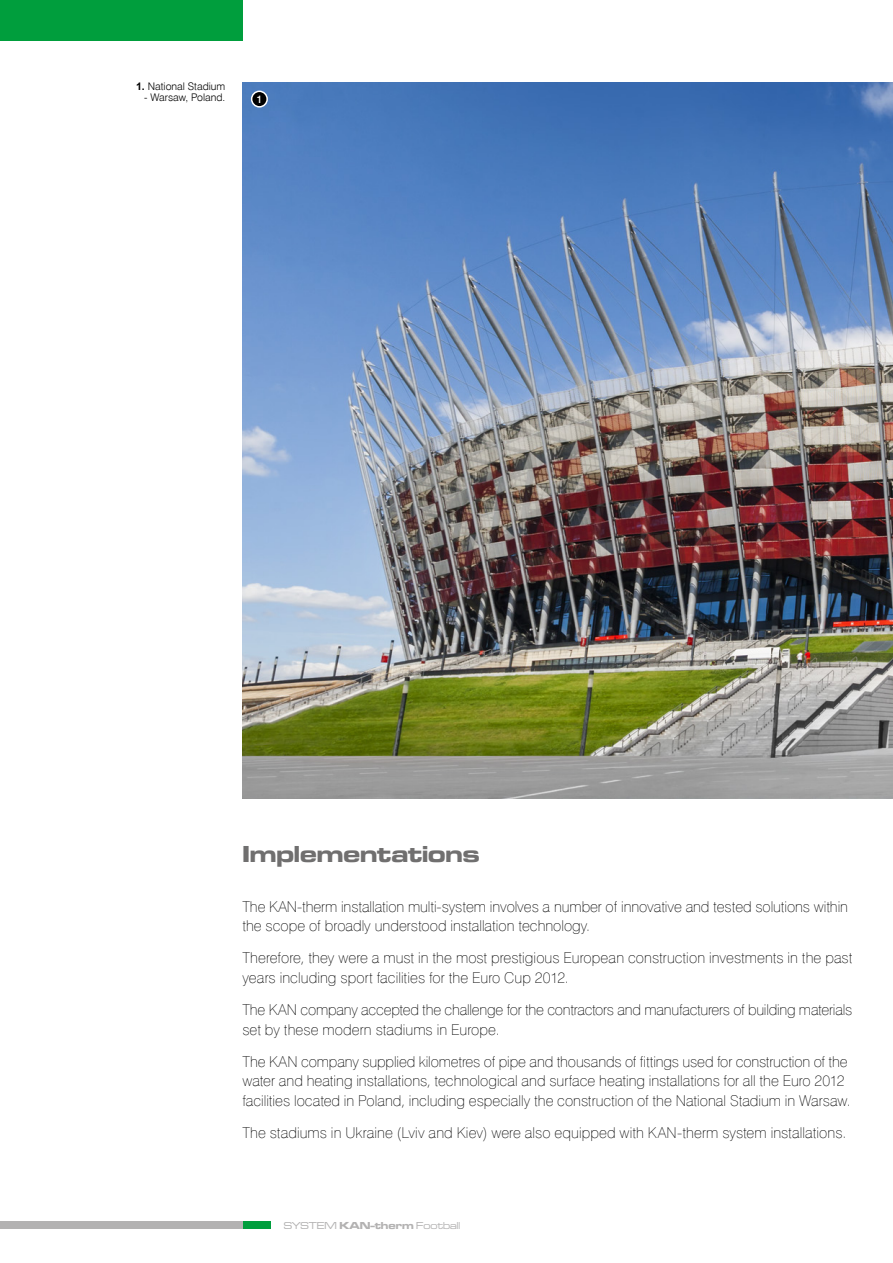
<style>
.page{position:relative;width:893px;height:1263px;background:#fff}
.page>*{position:absolute;margin:0;border:0;box-sizing:border-box;transform-origin:0 0}
.t1{font:24px "Microgramma D Bol Ext";color:#706f6f}
.t2{font:15px/19.5px "Swis 721 Th EU";color:#000}
.t3{font:10.5px "Swis 721 Lt EU";color:#000}
.t4{font:10.5px "Microgramma D Med Ext";color:#b3b2b2}
.t5{font:10.5px "Swis 721 Md EU";color:#fff}
.s1{font-family:"Arial";font-weight:700}
.s2{font-family:"Microgramma D Bol Ext"}
</style>
<div class="page">
<div style="left:0;top:0;width:242px;height:41px;background:#009e3d"></div>
<div style="left:0;top:1222px;width:242px;height:7px;background:#b3b2b2"></div>
<div style="left:243px;top:1222px;width:28px;height:7px;background:#009e3d"></div>
<img style="left:242px;top:82px;width:651px;height:717px">
<div style="left:252px;top:91px;width:15px;height:16px;background:#000;border-radius:50%"></div>
<div style="left:251px;top:91px;width:17px;height:17px;border:2px solid #fff;border-radius:50%"></div>
<p class="t3" style="left:136px;top:80px;width:91px"><span class="s1">1.</span> National Stadium</p>
<p class="t3" style="left:144px;top:91px;width:83px">- Warsaw, Poland.</p>
<p class="t5" style="left:256px;top:92px;width:7px">1</p>
<h1 class="t1" style="left:242px;top:838px;width:239px">Implementations</h1>
<p class="t2" style="left:242px;top:896px;width:607px">The KAN-therm installation multi-system involves a number of innovative and tested solutions within the scope of broadly understood installation technology.</p>
<p class="t2" style="left:242px;top:948px;width:611px">Therefore, they were a must in the most prestigious European construction investments in the past years including sport facilities for the Euro Cup 2012.</p>
<p class="t2" style="left:242px;top:1000px;width:611px">The KAN company accepted the challenge for the contractors and manufacturers of building materials set by these modern stadiums in Europe.</p>
<p class="t2" style="left:242px;top:1052px;width:610px">The KAN company supplied kilometres of pipe and thousands of fittings used for construction of the water and heating installations, technological and surface heating installations for all the Euro 2012 facilities located in Poland, including especially the construction of the National Stadium in Warsaw.</p>
<p class="t2" style="left:242px;top:1123px;width:605px">The stadiums in Ukraine (Lviv and Kiev) were also equipped with KAN-therm system installations.</p>
<p class="t4" style="left:284px;top:1219px;width:178px">SYSTEM <span class="s2">KAN‑therm</span> Football</p>
</div>
